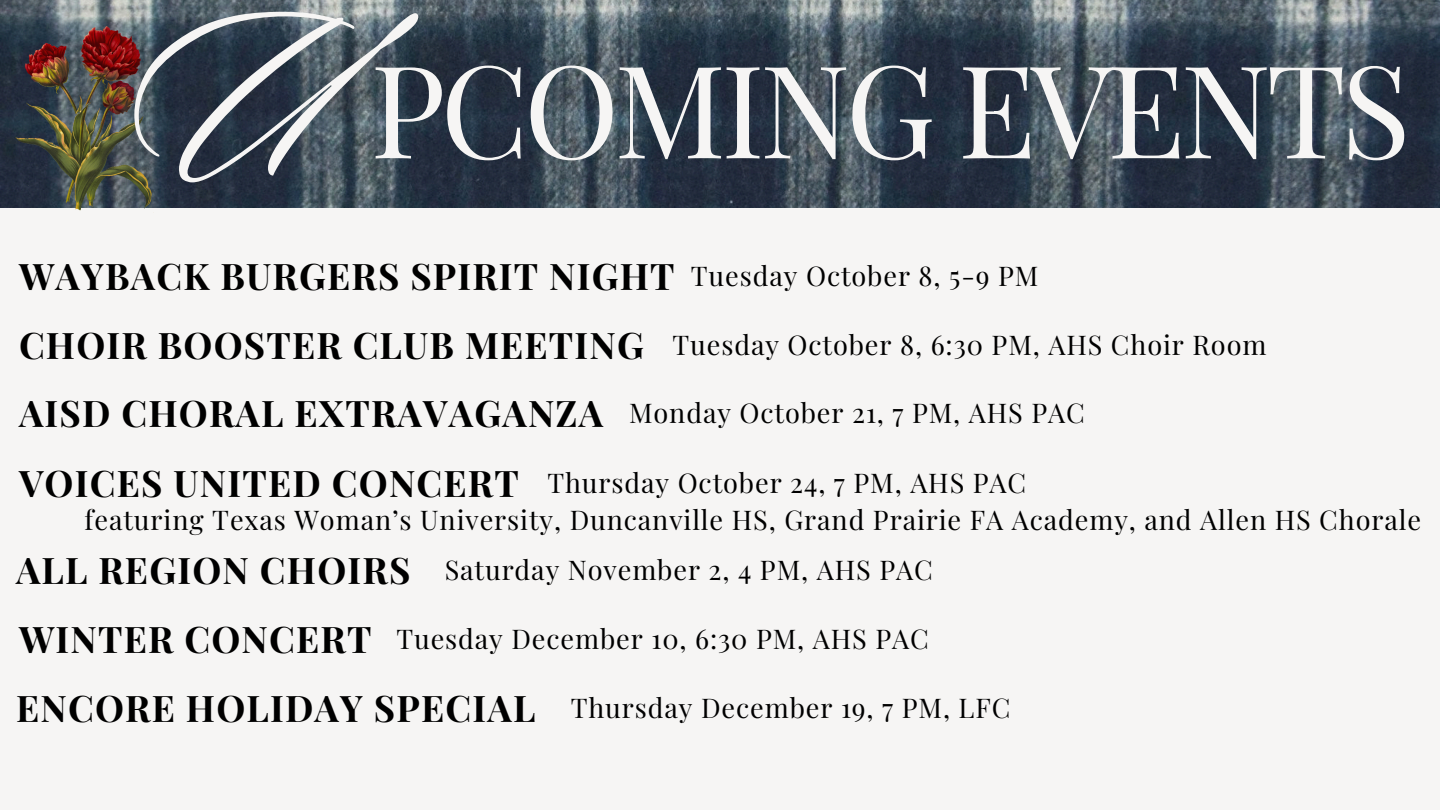
<style>
.page{position:relative;width:1440px;height:810px;background:#f6f5f4}
.page>*{position:absolute;margin:0;border:0;box-sizing:border-box;transform-origin:0 0}
.t1{font:245.2px "Sloop Script Pro";color:#f6f5f4}
.t2{font:128.8px "Playfair Display";letter-spacing:-.04em;color:#f6f5f4}
.t3{font:700 36.6px "Playfair Display";letter-spacing:.035em;color:#000}
.t4{font:27.1px "Playfair Display";letter-spacing:.035em;color:#000}
</style>
<div class="page">
<img style="left:0;top:0;width:1440px;height:207px">
<img style="left:8px;top:26px;width:146px;height:185px">
<p class="t1" style="left:126px;top:-28px;width:198px">U</p>
<h1 class="t2" style="left:370px;top:19px;width:1042px">PCOMING EVENTS</h1>
<h2 class="t3" style="left:19px;top:251px;width:657px">WAYBACK BURGERS SPIRIT NIGHT</h2>
<h2 class="t4" style="left:691px;top:257px;width:349px">Tuesday October 8, 5-9 PM</h2>
<p class="t3" style="left:19px;top:319px;width:626px">CHOIR BOOSTER CLUB MEETING</p>
<p class="t4" style="left:672px;top:326px;width:596px">Tuesday October 8, 6:30 PM, AHS Choir Room</p>
<p class="t3" style="left:19px;top:388px;width:586px">AISD CHORAL EXTRAVAGANZA</p>
<h2 class="t4" style="left:629px;top:394px;width:457px">Monday October 21, 7 PM, AHS PAC</h2>
<h2 class="t3" style="left:19px;top:457px;width:501px">VOICES UNITED CONCERT</h2>
<p class="t4" style="left:85px;top:501px;width:1338px">featuring Texas Woman’s University, Duncanville HS, Grand Prairie FA Academy, and Allen HS Chorale</p>
<h2 class="t4" style="left:547px;top:463px;width:480px">Thursday October 24, 7 PM, AHS PAC</h2>
<p class="t3" style="left:16px;top:544px;width:396px">ALL REGION CHOIRS</p>
<h2 class="t4" style="left:445px;top:551px;width:489px">Saturday November 2, 4 PM, AHS PAC</h2>
<p class="t3" style="left:19px;top:614px;width:354px">WINTER CONCERT</p>
<p class="t4" style="left:396px;top:620px;width:534px">Tuesday December 10, 6:30 PM, AHS PAC</p>
<h2 class="t3" style="left:16px;top:683px;width:521px">ENCORE HOLIDAY SPECIAL</h2>
<p class="t4" style="left:571px;top:689px;width:441px">Thursday December 19, 7 PM, LFC</p>
</div>
